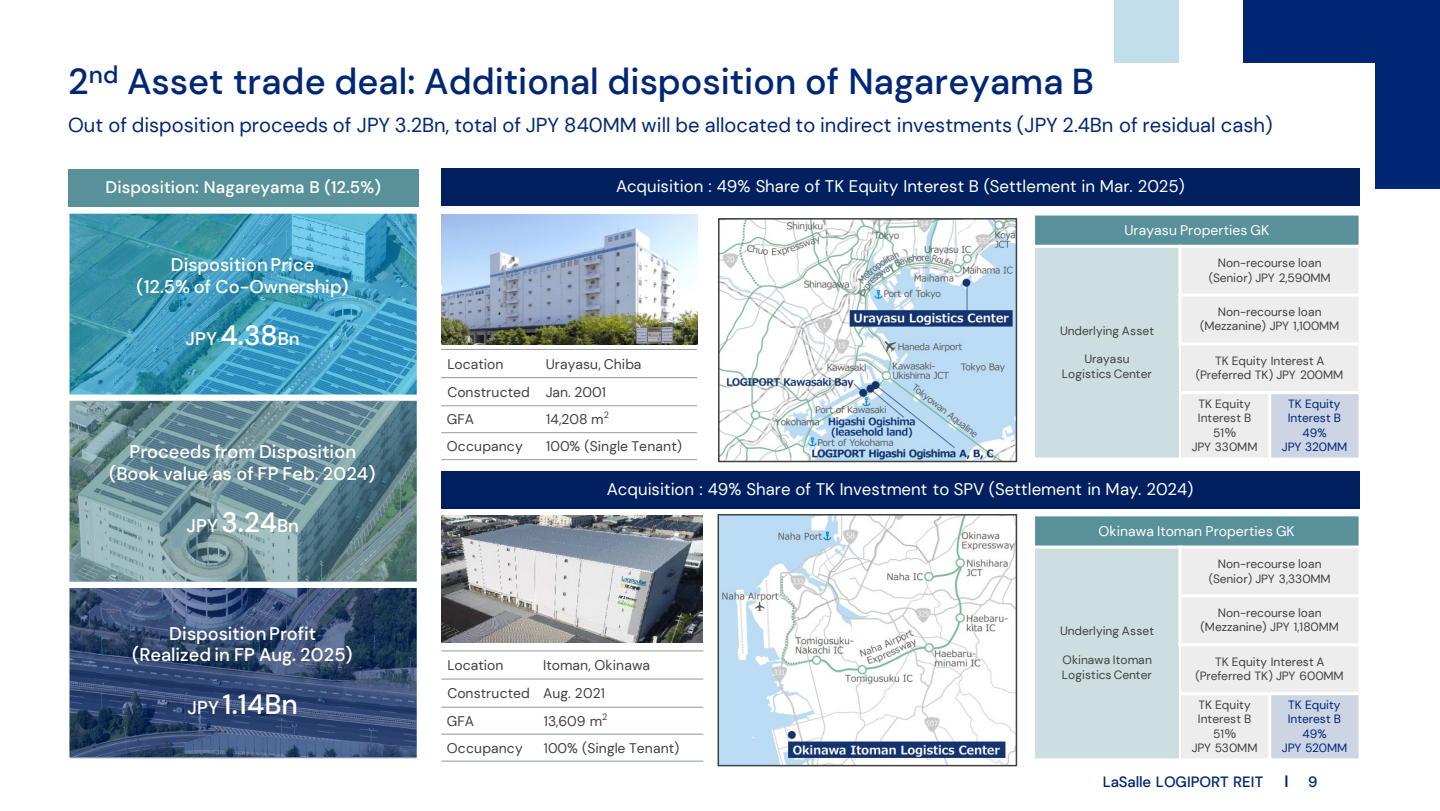
<style>
.page{position:relative;width:1440px;height:811px;background:#fff}
.page>*{position:absolute;margin:0;border:0;box-sizing:border-box;transform-origin:0 0}
.t1{font:500 36px "DM Sans";color:#002776}
.t2{font:500 27.8px "DM Sans";color:#fff}
.t3{font:20.2px "DM Sans";color:#002776}
.t4{font:500 18.2px "DM Sans";letter-spacing:.005em;color:#fff}
.t5{font:16.8px "DM Sans";color:#fff}
.t6{font:500 16.8px "DM Sans";color:#fff}
.t7{font:500 14.8px "DM Sans";color:#002776}
.t8{font:14px "DM Sans";letter-spacing:.01em;color:#404040}
.t9{font:14px "DM Sans";letter-spacing:.005em;color:#fff}
.t10{font:12px/14.4px "DM Sans";letter-spacing:-.005em;color:#404040;text-align:center}
.t11{font:12px/14.4px "DM Sans";letter-spacing:-.005em;color:#002776}
.s1{font-size:27.8px}
.s2{font-size:18.2px}
.s3{font-family:"Noto Sans JP";font-weight:500}
</style>
<div class="page">
<svg style="left:1285px;top:775px;width:2px;height:11px"></svg>
<div style="left:1376px;top:0;width:64px;height:188px;background:#002776"></div>
<div style="left:1243px;top:0;width:197px;height:62px;background:#002776"></div>
<div style="left:1114px;top:0;width:64px;height:62px;background:#c2deea"></div>
<img style="left:721px;top:517px;width:293px;height:246px">
<div style="left:718px;top:514px;width:299px;height:252px;border:2px solid #404040"></div>
<img style="left:441px;top:215px;width:256px;height:130px">
<div style="left:441px;top:168px;width:919px;height:37px;background:#002060"></div>
<div style="left:1034px;top:214px;width:326px;height:32px;background:#589199"></div>
<div style="left:1034px;top:246px;width:146px;height:212px;background:#cddee0"></div>
<div style="left:1180px;top:246px;width:180px;height:49px;background:#ededed"></div>
<div style="left:1180px;top:295px;width:180px;height:49px;background:#ededed"></div>
<div style="left:1180px;top:344px;width:180px;height:48px;background:#ededed"></div>
<div style="left:1180px;top:392px;width:90px;height:66px;background:#ededed"></div>
<div style="left:1270px;top:392px;width:90px;height:66px;background:#cdd4e4"></div>
<hr style="left:1178px;top:245px;width:3px;height:100px;background:#fff">
<hr style="left:1179px;top:345px;width:2px;height:114px;background:#fff">
<hr style="left:1268px;top:391px;width:3px;height:68px;background:#fff">
<hr style="left:1033px;top:245px;width:328px;height:3px;background:#fff">
<hr style="left:1178px;top:293px;width:183px;height:3px;background:#fff">
<hr style="left:1178px;top:342px;width:183px;height:3px;background:#fff">
<hr style="left:1179px;top:391px;width:182px;height:3px;background:#fff">
<hr style="left:1033px;top:213px;width:2px;height:246px;background:#fff">
<hr style="left:1359px;top:213px;width:2px;height:246px;background:#fff">
<hr style="left:1033px;top:213px;width:328px;height:2px;background:#fff">
<hr style="left:1033px;top:457px;width:328px;height:2px;background:#fff">
<hr style="left:441px;top:377px;width:256px;height:1px;background:#939ba1">
<hr style="left:441px;top:405px;width:256px;height:1px;background:#939ba1">
<hr style="left:441px;top:432px;width:256px;height:1px;background:#939ba1">
<hr style="left:441px;top:349px;width:256px;height:1px;background:#939ba1">
<hr style="left:441px;top:459px;width:256px;height:1px;background:#939ba1">
<div style="left:441px;top:470px;width:919px;height:38px;background:#002060"></div>
<img style="left:441px;top:515px;width:262px;height:127px">
<div style="left:1034px;top:515px;width:326px;height:32px;background:#589199"></div>
<div style="left:1034px;top:547px;width:146px;height:212px;background:#cddee0"></div>
<div style="left:1180px;top:547px;width:180px;height:48px;background:#ededed"></div>
<div style="left:1180px;top:595px;width:180px;height:49px;background:#ededed"></div>
<div style="left:1180px;top:644px;width:180px;height:49px;background:#ededed"></div>
<div style="left:1180px;top:693px;width:90px;height:66px;background:#ededed"></div>
<div style="left:1270px;top:693px;width:90px;height:66px;background:#cdd4e4"></div>
<hr style="left:1178px;top:545px;width:3px;height:101px;background:#fff">
<hr style="left:1179px;top:646px;width:2px;height:114px;background:#fff">
<hr style="left:1268px;top:692px;width:3px;height:68px;background:#fff">
<hr style="left:1033px;top:545px;width:328px;height:3px;background:#fff">
<hr style="left:1178px;top:594px;width:183px;height:3px;background:#fff">
<hr style="left:1178px;top:643px;width:183px;height:3px;background:#fff">
<hr style="left:1179px;top:692px;width:182px;height:3px;background:#fff">
<hr style="left:1033px;top:514px;width:2px;height:246px;background:#fff">
<hr style="left:1359px;top:514px;width:2px;height:246px;background:#fff">
<hr style="left:1033px;top:514px;width:328px;height:2px;background:#fff">
<hr style="left:1033px;top:758px;width:328px;height:2px;background:#fff">
<hr style="left:441px;top:678px;width:262px;height:1px;background:#939ba1">
<hr style="left:441px;top:706px;width:262px;height:1px;background:#939ba1">
<hr style="left:441px;top:733px;width:262px;height:1px;background:#939ba1">
<hr style="left:441px;top:650px;width:262px;height:1px;background:#939ba1">
<hr style="left:441px;top:760px;width:262px;height:1px;background:#939ba1">
<div style="left:68px;top:168px;width:351px;height:38px;background:#589199"></div>
<div style="left:66px;top:210px;width:354px;height:188px;background:#00b0f0;opacity:.5"></div>
<div style="left:63px;top:207px;width:360px;height:194px;border:6px solid #fff"></div>
<div style="left:66px;top:584px;width:354px;height:177px;background:#002776;opacity:.5"></div>
<div style="left:63px;top:581px;width:360px;height:183px;border:6px solid #fff"></div>
<div style="left:66px;top:397px;width:354px;height:187px;background:#589199;opacity:.5"></div>
<div style="left:63px;top:394px;width:360px;height:193px;border:6px solid #fff"></div>
<img style="left:721px;top:221px;width:293px;height:238px">
<div style="left:718px;top:218px;width:299px;height:244px;border:2px solid #404040"></div>
<h2 class="t1" style="left:68px;top:59px;width:1027px">2<sup>nd</sup> Asset trade deal: Additional disposition of Nagareyama B</h2>
<p class="t3" style="left:68px;top:112px;width:1206px">Out of disposition proceeds of JPY 3.2Bn, total of JPY 840MM will be allocated to indirect investments (JPY 2.4Bn of residual cash)</p>
<p class="t6" style="left:106px;top:177px;width:277px">Disposition: Nagareyama B (12.5%)</p>
<p class="t4" style="left:171px;top:253px;width:145px">Disposition Price</p>
<p class="t4" style="left:137px;top:275px;width:213px">(12.5% of Co-Ownership)</p>
<p class="t4" style="left:186px;top:327px;width:115px">JPY <span class="s1">4.38</span>Bn</p>
<p class="t4" style="left:129px;top:440px;width:228px">Proceeds from Disposition</p>
<p class="t4" style="left:109px;top:462px;width:268px">(Book value as of FP Feb. 2024)</p>
<p class="t4" style="left:187px;top:514px;width:114px">JPY <span class="s1">3.24</span>Bn</p>
<p class="t4" style="left:169px;top:621px;width:149px">Disposition Profit</p>
<p class="t4" style="left:132px;top:643px;width:222px">(Realized in FP Aug. 2025)</p>
<p class="t2" style="left:188px;top:686px;width:112px"><span class="s2">JPY</span> 1.14Bn</p>
<p class="t5" style="left:616px;top:176px;width:570px">Acquisition : 49% Share of TK Equity Interest B (Settlement in Mar. 2025)</p>
<p class="t9" style="left:1124px;top:221px;width:146px">Urayasu Properties GK</p>
<p class="t10" style="left:1209px;top:256px;width:124px">Non-recourse loan (Senior) JPY 2,590MM</p>
<p class="t10" style="left:1200px;top:304px;width:141px">Non-recourse loan (Mezzanine) JPY 1,100MM</p>
<p class="t10" style="left:1196px;top:353px;width:149px">TK Equity Interest A (Preferred TK) JPY 200MM</p>
<p class="t10" style="left:1198px;top:396px;width:55px;text-align:left">TK Equity<br>Interest B</p>
<p class="t10" style="left:1213px;top:425px;width:25px">51<span class="s3">％</span></p>
<p class="t10" style="left:1192px;top:439px;width:67px">JPY 330MM</p>
<p class="t10" style="left:1060px;top:323px;width:95px">Underlying Asset</p>
<p class="t10" style="left:1062px;top:352px;width:91px">Urayasu<br>Logistics Center</p>
<p class="t8" style="left:447px;top:355px;width:57px">Location</p>
<p class="t8" style="left:546px;top:355px;width:97px">Urayasu, Chiba</p>
<p class="t8" style="left:447px;top:383px;width:84px">Constructed</p>
<p class="t8" style="left:546px;top:383px;width:62px">Jan. 2001</p>
<p class="t8" style="left:447px;top:410px;width:28px">GFA</p>
<p class="t8" style="left:546px;top:410px;width:64px">14,208 m<sup>2</sup></p>
<p class="t8" style="left:447px;top:437px;width:77px">Occupancy</p>
<p class="t8" style="left:546px;top:437px;width:137px">100% (Single Tenant)</p>
<p class="t5" style="left:607px;top:479px;width:588px">Acquisition : 49% Share of TK Investment to SPV (Settlement in May. 2024)</p>
<p class="t9" style="left:1099px;top:522px;width:198px">Okinawa Itoman Properties GK</p>
<p class="t11" style="left:1288px;top:396px;width:55px">TK Equity<br>Interest B</p>
<p class="t11" style="left:1303px;top:425px;width:26px">49%</p>
<p class="t11" style="left:1282px;top:439px;width:67px">JPY 320MM</p>
<p class="t8" style="left:447px;top:656px;width:57px">Location</p>
<p class="t8" style="left:543px;top:656px;width:108px">Itoman, Okinawa</p>
<p class="t8" style="left:447px;top:684px;width:84px">Constructed</p>
<p class="t8" style="left:543px;top:684px;width:63px">Aug. 2021</p>
<p class="t8" style="left:447px;top:712px;width:28px">GFA</p>
<p class="t8" style="left:544px;top:712px;width:65px">13,609 m<sup>2</sup></p>
<p class="t8" style="left:447px;top:738px;width:77px">Occupancy</p>
<p class="t8" style="left:544px;top:738px;width:137px">100% (Single Tenant)</p>
<p class="t10" style="left:1060px;top:623px;width:95px">Underlying Asset</p>
<p class="t10" style="left:1062px;top:652px;width:91px;text-align:left">Okinawa Itoman<br>Logistics Center</p>
<p class="t10" style="left:1209px;top:556px;width:124px">Non-recourse loan (Senior) JPY 3,330MM</p>
<p class="t10" style="left:1201px;top:605px;width:140px">Non-recourse loan (Mezzanine) JPY 1,180MM</p>
<p class="t10" style="left:1195px;top:654px;width:150px">TK Equity Interest A (Preferred TK) JPY 600MM</p>
<p class="t10" style="left:1198px;top:697px;width:55px;text-align:left">TK Equity<br>Interest B</p>
<p class="t10" style="left:1213px;top:725px;width:25px">51<span class="s3">％</span></p>
<p class="t10" style="left:1192px;top:740px;width:67px">JPY 530MM</p>
<p class="t11" style="left:1288px;top:697px;width:55px">TK Equity<br>Interest B</p>
<p class="t11" style="left:1303px;top:725px;width:26px">49%</p>
<p class="t11" style="left:1282px;top:740px;width:67px">JPY 520MM</p>
<p class="t7" style="left:1103px;top:772px;width:162px">LaSalle LOGIPORT REIT</p>
<p class="t7" style="left:1308px;top:772px;width:11px">9</p>
</div>
